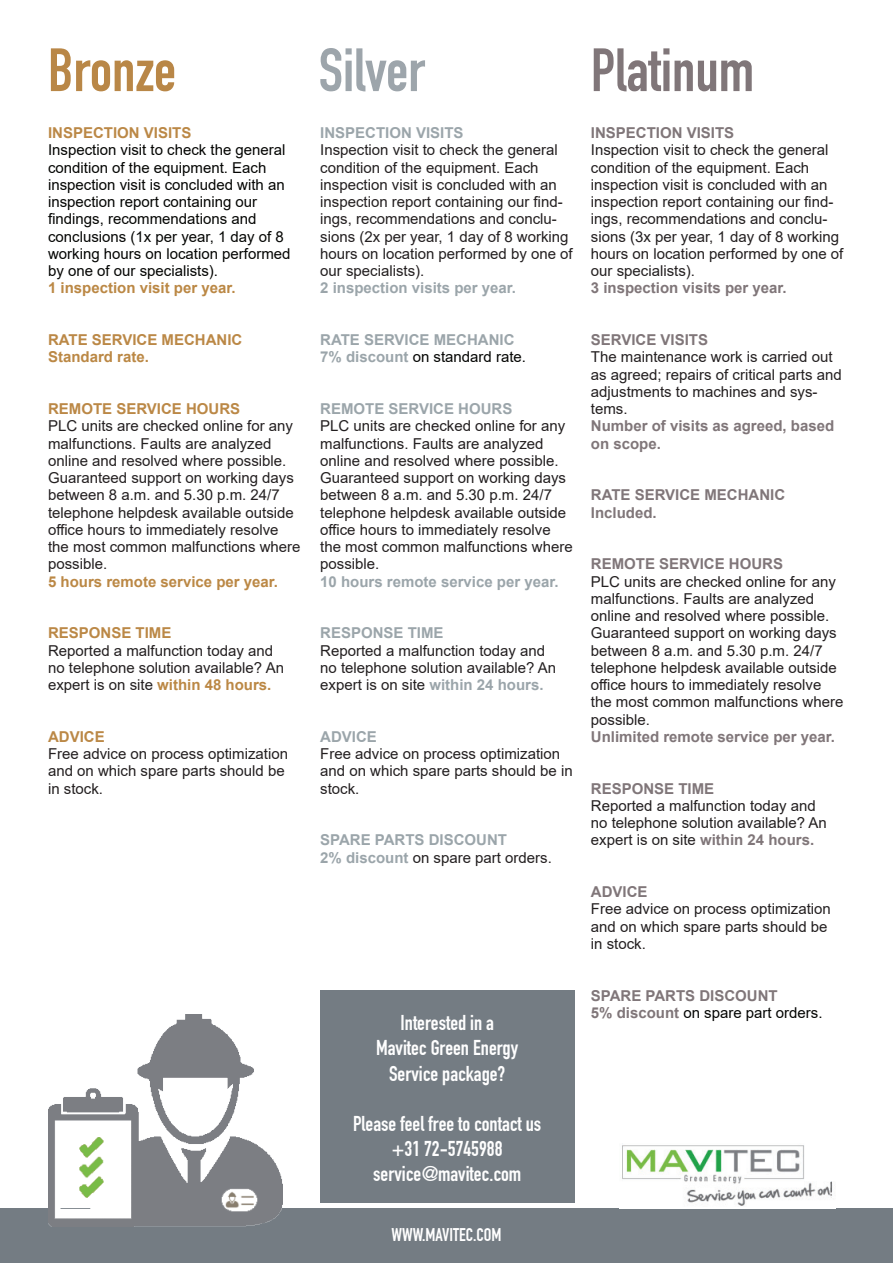
<style>
.page{position:relative;width:893px;height:1263px;background:#fff}
.page>*{position:absolute;margin:0;border:0;box-sizing:border-box;transform-origin:0 0}
.t1{font:60px "DIN Engschrift";color:#807679}
.t2{font:60px "DIN Engschrift";color:#b98747}
.t3{font:60px "DIN Engschrift";color:#9da5ab}
.t4{font:21px/25.2px "DIN Engschrift";color:#fefefe;text-align:center}
.t5{font:18px "DIN Engschrift";color:#fff}
.t6{font:15px/17.2px "Arial";color:#231f20}
.t7{font:15px/17.2px "Arial";color:#040503}
.t8{font:700 15px/17.2px "Arial";color:#807679}
.t9{font:700 15px/17.2px "Arial";color:#9ba5aa}
.t10{font:700 15px "Arial";color:#bb8846}
.t11{font:700 15px "Arial";color:#bb8845}
.s1{font-weight:400;color:#040503}
.s2{font-weight:700;color:#bb8845}
.s3{font-weight:700;color:#9ba5aa}
.s4{font-weight:700;color:#807679}
.s5{font-weight:400;color:#231f20}
</style>
<div class="page">
<div style="left:0;top:1209px;width:893px;height:54px;background:#747c83"></div>
<img style="left:622px;top:1143px;width:211px;height:63px">
<div style="left:320px;top:990px;width:254px;height:213px;background:#747c83"></div>
<img style="left:48px;top:1015px;width:235px;height:211px">
<h1 class="t2" style="left:48px;top:35px;width:130px">Bronze</h1>
<h1 class="t3" style="left:319px;top:35px;width:108px">Silver</h1>
<h1 class="t1" style="left:591px;top:35px;width:165px">Platinum</h1>
<p class="t10" style="left:48px;top:122px;width:145px">INSPECTION VISITS</p>
<p class="t7" style="left:48px;top:141px;width:244px">Inspection visit to check the general condition of the equipment. Each inspection visit is concluded with an inspection report containing our findings, recommendations and conclusions (1x per year, 1 day of 8 working hours on location performed by one of our specialists).</p>
<p class="t11" style="left:48px;top:277px;width:189px">1 inspection visit per year.</p>
<p class="t10" style="left:48px;top:329px;width:196px">RATE SERVICE MECHANIC</p>
<p class="t11" style="left:48px;top:346px;width:102px">Standard rate.</p>
<p class="t9" style="left:320px;top:124px;width:145px">INSPECTION VISITS</p>
<p class="t6" style="left:320px;top:141px;width:254px">Inspection visit to check the general condition of the equipment. Each inspection visit is concluded with an inspection report containing our find&shy;ings, recommendations and conclu&shy;sions (2x per year, 1 day of 8 working hours on location performed by one of our specialists).</p>
<p class="t9" style="left:320px;top:280px;width:197px">2 inspection visits per year.</p>
<p class="t9" style="left:320px;top:331px;width:207px">RATE SERVICE MECHANIC<br>7% discount <span class="s1">on standard rate.</span></p>
<p class="t8" style="left:591px;top:124px;width:145px">INSPECTION VISITS</p>
<p class="t6" style="left:591px;top:141px;width:254px">Inspection visit to check the general condition of the equipment. Each inspection visit is concluded with an inspection report containing our find&shy;ings, recommendations and conclu&shy;sions (3x per year, 1 day of 8 working hours on location performed by one of our specialists).</p>
<p class="t8" style="left:591px;top:280px;width:197px">3 inspection visits per year.</p>
<p class="t8" style="left:591px;top:331px;width:119px">SERVICE VISITS</p>
<p class="t6" style="left:591px;top:348px;width:252px">The maintenance work is carried out as agreed; repairs of critical parts and adjustments to machines and sys&shy;tems.</p>
<p class="t8" style="left:591px;top:418px;width:245px">Number of visits as agreed, based on scope.</p>
<p class="t8" style="left:591px;top:487px;width:196px">RATE SERVICE MECHANIC<br>Included.</p>
<p class="t10" style="left:48px;top:398px;width:194px">REMOTE SERVICE HOURS</p>
<p class="t6" style="left:48px;top:417px;width:254px">PLC units are checked online for any malfunctions. Faults are analyzed online and resolved where possible.<br>Guaranteed support on working days between 8 a.m. and 5.30 p.m. 24/7 telephone helpdesk available outside office hours to immediately resolve the most common malfunctions where possible.</p>
<p class="t11" style="left:48px;top:571px;width:232px">5 hours remote service per year.</p>
<p class="t10" style="left:48px;top:622px;width:125px">RESPONSE TIME</p>
<p class="t6" style="left:48px;top:642px;width:238px">Reported a malfunction today and no telephone solution available? An expert is on site <span class="s2">within 48 hours.</span></p>
<p class="t10" style="left:48px;top:726px;width:58px">ADVICE</p>
<p class="t6" style="left:48px;top:745px;width:242px;line-height:17.7px">Free advice on process optimization and on which spare parts should be in stock.</p>
<p class="t9" style="left:320px;top:400px;width:194px">REMOTE SERVICE HOURS</p>
<p class="t6" style="left:320px;top:417px;width:254px">PLC units are checked online for any malfunctions. Faults are analyzed online and resolved where possible.<br>Guaranteed support on working days between 8 a.m. and 5.30 p.m. 24/7 telephone helpdesk available outside office hours to immediately resolve the most common malfunctions where possible.</p>
<p class="t9" style="left:320px;top:573px;width:240px">10 hours remote service per year.</p>
<p class="t9" style="left:320px;top:625px;width:125px">RESPONSE TIME</p>
<p class="t6" style="left:320px;top:642px;width:238px">Reported a malfunction today and no telephone solution available? An expert is on site <span class="s3">within 24 hours.</span></p>
<p class="t9" style="left:320px;top:728px;width:58px">ADVICE</p>
<p class="t6" style="left:320px;top:745px;width:254px">Free advice on process optimization and on which spare parts should be in stock.</p>
<p class="t8" style="left:591px;top:556px;width:194px">REMOTE SERVICE HOURS</p>
<p class="t6" style="left:591px;top:573px;width:254px">PLC units are checked online for any malfunctions. Faults are analyzed online and resolved where possible.<br>Guaranteed support on working days between 8 a.m. and 5.30 p.m. 24/7 telephone helpdesk available outside office hours to immediately resolve the most common malfunctions where possible.</p>
<p class="t8" style="left:591px;top:728px;width:246px">Unlimited remote service per year.</p>
<p class="t8" style="left:591px;top:780px;width:125px">RESPONSE TIME</p>
<p class="t6" style="left:591px;top:797px;width:238px">Reported a malfunction today and no telephone solution available? An expert is on site <span class="s4">within 24 hours.</span></p>
<p class="t8" style="left:591px;top:883px;width:58px">ADVICE</p>
<p class="t6" style="left:591px;top:900px;width:242px">Free advice on process optimization and on which spare parts should be in stock.</p>
<p class="t9" style="left:320px;top:831px;width:233px;line-height:18px">SPARE PARTS DISCOUNT<br>2% discount <span class="s5">on spare part orders.</span></p>
<h2 class="t4" style="left:376px;top:1010px;width:143px">Interested in a<br>Mavitec Green Energy<br>Service package?</h2>
<h2 class="t4" style="left:353px;top:1111px;width:190px">Please feel free to contact us +31 72-5745988 service@mavitec.com</h2>
<p class="t5" style="left:391px;top:1224px;width:112px">WWW.MAVITEC.COM</p>
<p class="t8" style="left:591px;top:987px;width:233px">SPARE PARTS DISCOUNT<br>5% discount <span class="s1">on spare part orders.</span></p>
</div>
